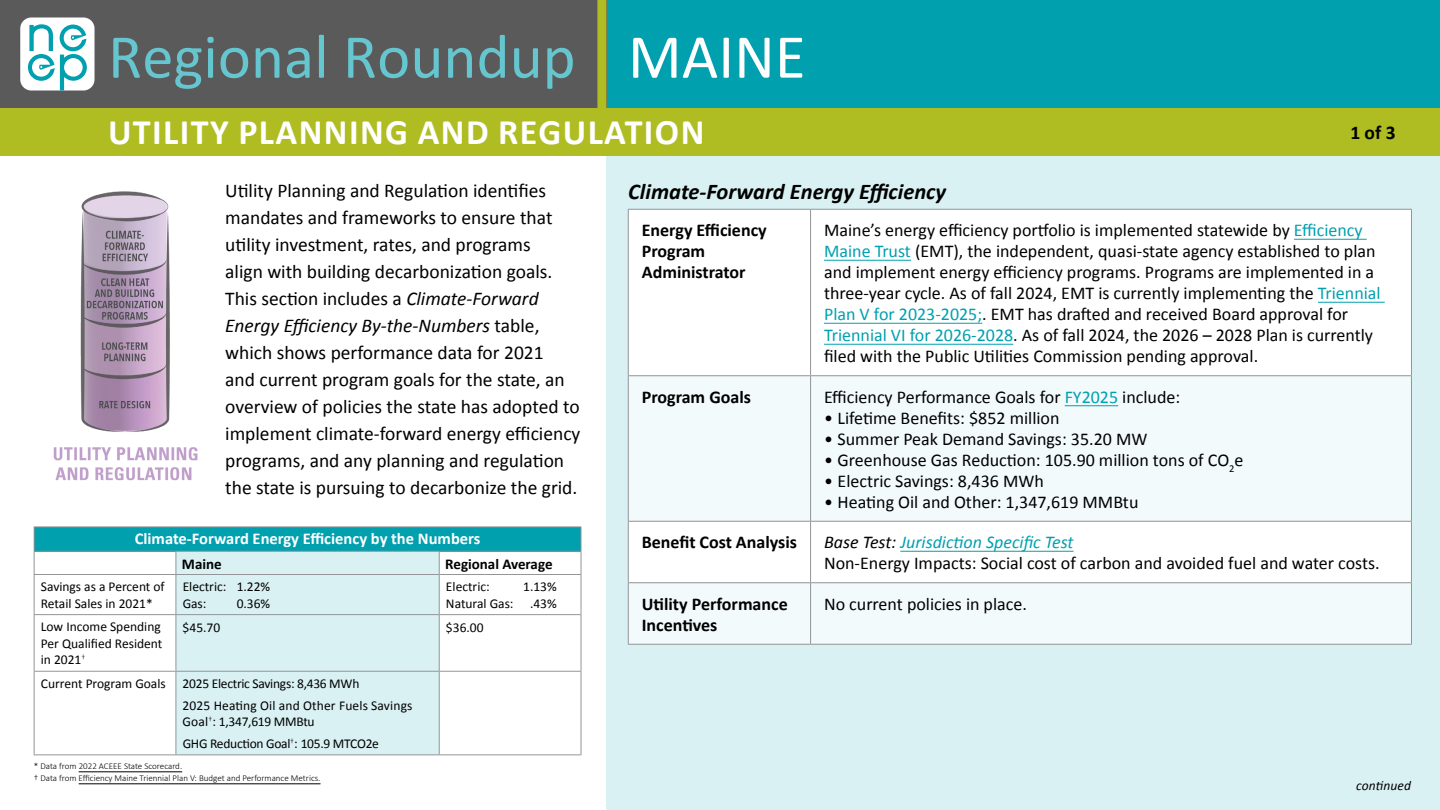
<style>
.page{position:relative;width:1440px;height:810px;background:#fff}
.page>*{position:absolute;margin:0;border:0;box-sizing:border-box;transform-origin:0 0}
.t1{font:63px "Calibri";color:#66c6cf}
.t2{font:700 36px "Calibri";letter-spacing:.04em;color:#fff}
.t3{font:italic 700 22.5px "Calibri";color:#000}
.t4{font:19.5px/27px "Calibri";color:#000}
.t5{font:700 19.5px "Calibri";color:#000}
.t6{font:18px/21px "Calibri";color:#000}
.t7{font:700 18px/21px "Calibri";color:#000}
.t8{font:700 16.5px "Calibri";color:#fff}
.t9{font:700 15px "Calibri";color:#000}
.t10{font:13.5px/16.5px "Calibri";color:#000}
.t11{font:13.5px/21.8px "Calibri";letter-spacing:-.02em;color:#000}
.t12{font:italic 13.5px "Calibri";letter-spacing:.01em;color:#000}
.t13{font:300 9px/12px "Calibri";color:#000}
.s1{color:#fff}
.s2{font-style:italic}
.s3{color:#00a0af}
.s4{font-style:italic;color:#00a0af}
</style>
<div class="page">
<div style="left:606px;top:108px;width:834px;height:702px;background:#d9f1f3"></div>
<div style="left:606px;top:0;width:834px;height:108px;background:#00a0af"></div>
<div style="left:0;top:0;width:606px;height:108px;background:#5a5a5a"></div>
<div style="left:597px;top:0;width:9px;height:108px;background:#afbd22"></div>
<div style="left:629px;top:210px;width:782px;height:165px;background:#fff"></div>
<svg style="left:629px;top:376px;width:782px;height:268px;background:#f5fafc"></svg>
<hr style="left:628px;top:209px;width:182px;height:1px;background:#939598">
<hr style="left:628px;top:210px;width:1px;height:165px;background:#939598">
<hr style="left:810px;top:209px;width:602px;height:1px;background:#939598">
<hr style="left:810px;top:210px;width:1px;height:165px;background:#939598">
<hr style="left:1411px;top:210px;width:1px;height:165px;background:#939598">
<hr style="left:628px;top:375px;width:182px;height:1px;background:#939598">
<hr style="left:628px;top:376px;width:1px;height:145px;background:#939598">
<hr style="left:810px;top:375px;width:602px;height:1px;background:#939598">
<hr style="left:810px;top:376px;width:1px;height:145px;background:#939598">
<hr style="left:1411px;top:376px;width:1px;height:145px;background:#939598">
<hr style="left:628px;top:521px;width:182px;height:1px;background:#939598">
<hr style="left:628px;top:522px;width:1px;height:60px;background:#939598">
<hr style="left:810px;top:521px;width:602px;height:1px;background:#939598">
<hr style="left:810px;top:522px;width:1px;height:60px;background:#939598">
<hr style="left:1411px;top:522px;width:1px;height:60px;background:#939598">
<hr style="left:628px;top:582px;width:182px;height:1px;background:#939598">
<hr style="left:628px;top:583px;width:1px;height:61px;background:#939598">
<hr style="left:810px;top:582px;width:602px;height:1px;background:#939598">
<hr style="left:810px;top:583px;width:1px;height:61px;background:#939598">
<hr style="left:1411px;top:583px;width:1px;height:61px;background:#939598">
<hr style="left:628px;top:644px;width:182px;height:1px;background:#939598">
<hr style="left:810px;top:644px;width:602px;height:1px;background:#939598">
<hr style="left:1294px;top:239px;width:72px;height:1px;background:#00a0af">
<hr style="left:824px;top:260px;width:87px;height:1px;background:#00a0af">
<hr style="left:1318px;top:302px;width:66px;height:1px;background:#00a0af">
<hr style="left:824px;top:323px;width:158px;height:1px;background:#00a0af">
<hr style="left:824px;top:344px;width:189px;height:1px;background:#00a0af">
<hr style="left:1064px;top:405px;width:54px;height:1px;background:#00a0af">
<hr style="left:900px;top:551px;width:173px;height:1px;background:#00a0af">
<div style="left:34px;top:527px;width:547px;height:24px;background:#00a0af"></div>
<div style="left:177px;top:552px;width:262px;height:202px;background:#d9f1f3"></div>
<hr style="left:34px;top:526px;width:142px;height:1px;background:#939598">
<hr style="left:176px;top:526px;width:263px;height:1px;background:#939598">
<hr style="left:439px;top:526px;width:142px;height:1px;background:#939598">
<hr style="left:34px;top:551px;width:142px;height:1px;background:#939598">
<svg style="left:34px;top:527px;width:1px;height:47px"></svg>
<hr style="left:176px;top:551px;width:263px;height:1px;background:#939598">
<svg style="left:176px;top:552px;width:1px;height:22px"></svg>
<hr style="left:439px;top:551px;width:142px;height:1px;background:#939598">
<svg style="left:439px;top:552px;width:1px;height:22px"></svg>
<svg style="left:580px;top:527px;width:1px;height:47px"></svg>
<hr style="left:34px;top:574px;width:142px;height:1px;background:#939598">
<hr style="left:34px;top:575px;width:1px;height:39px;background:#939598">
<hr style="left:176px;top:574px;width:263px;height:1px;background:#939598">
<hr style="left:176px;top:575px;width:1px;height:39px;background:#939598">
<hr style="left:439px;top:574px;width:142px;height:1px;background:#939598">
<hr style="left:439px;top:575px;width:1px;height:39px;background:#939598">
<hr style="left:580px;top:575px;width:1px;height:39px;background:#939598">
<hr style="left:34px;top:614px;width:142px;height:1px;background:#939598">
<hr style="left:34px;top:615px;width:1px;height:56px;background:#939598">
<hr style="left:176px;top:614px;width:263px;height:1px;background:#939598">
<hr style="left:176px;top:615px;width:1px;height:56px;background:#939598">
<hr style="left:439px;top:614px;width:142px;height:1px;background:#939598">
<hr style="left:439px;top:615px;width:1px;height:56px;background:#939598">
<hr style="left:580px;top:615px;width:1px;height:56px;background:#939598">
<hr style="left:34px;top:671px;width:142px;height:1px;background:#939598">
<hr style="left:34px;top:672px;width:1px;height:82px;background:#939598">
<hr style="left:176px;top:671px;width:263px;height:1px;background:#939598">
<hr style="left:176px;top:672px;width:1px;height:82px;background:#939598">
<hr style="left:439px;top:671px;width:142px;height:1px;background:#939598">
<hr style="left:439px;top:672px;width:1px;height:82px;background:#939598">
<hr style="left:580px;top:672px;width:1px;height:82px;background:#939598">
<hr style="left:34px;top:754px;width:142px;height:1px;background:#939598">
<hr style="left:176px;top:754px;width:263px;height:1px;background:#939598">
<hr style="left:439px;top:754px;width:142px;height:1px;background:#939598">
<div style="left:0;top:108px;width:1440px;height:47px;background:#afbd22"></div>
<div style="left:20px;top:18px;width:74px;height:73px;background:#fff;border-radius:11px"></div>
<svg style="left:28px;top:24px;width:59px;height:67px"></svg>
<img style="left:53px;top:191px;width:145px;height:290px">
<hr style="left:79px;top:772px;width:103px;height:1px;background:#000">
<hr style="left:79px;top:784px;width:241px;height:1px;background:#000">
<h1 class="t1" style="left:108px;top:17px;width:699px">Regional Roundup <span class="s1">MAINE</span></h1>
<h2 class="t2" style="left:108px;top:106px;width:598px">UTILITY PLANNING AND REGULATION</h2>
<p class="t5" style="left:1350px;top:119px;width:47px">1 of 3</p>
<p class="t4" style="left:225px;top:177px;width:357px">Utility Planning and Regulation identifies mandates and frameworks to ensure that utility investment, rates, and programs<br>align with building decarbonization goals.<br>This section includes a <span class="s2">Climate-Forward Energy Efficiency By-the-Numbers</span> table, which shows performance data for 2021<br>and current program goals for the state, an overview of policies the state has adopted to implement climate-forward energy efficiency programs, and any planning and regulation the state is pursuing to decarbonize the grid.</p>
<p class="t3" style="left:628px;top:176px;width:319px">Climate-Forward Energy Efficiency</p>
<p class="t7" style="left:642px;top:219px;width:126px">Energy Efficiency<br>Program<br>Administrator</p>
<p class="t6" style="left:824px;top:220px;width:558px">Maine’s energy efficiency portfolio is implemented statewide by <span class="s3">Efficiency Maine Trust</span> (EMT), the independent, quasi-state agency established to plan and implement energy efficiency programs. Programs are implemented in a three-year cycle. As of fall 2024, EMT is currently implementing the <span class="s3">Triennial Plan V for 2023-2025;</span>. EMT has drafted and received Board approval for <span class="s3">Triennial VI for 2026-2028</span>. As of fall 2024, the 2026 – 2028 Plan is currently filed with the Public Utilities Commission pending approval.</p>
<p class="t7" style="left:642px;top:386px;width:111px">Program Goals</p>
<p class="t6" style="left:824px;top:386px;width:358px">Efficiency Performance Goals for <span class="s3">FY2025</span> include:</p>
<p class="t6" style="left:824px;top:407px;width:237px">• Lifetime Benefits: $852 million</p>
<p class="t6" style="left:824px;top:428px;width:325px">• Summer Peak Demand Savings: 35.20 MW</p>
<p class="t6" style="left:824px;top:449px;width:421px">• Greenhouse Gas Reduction: 105.90 million tons of CO<sub>2</sub>e</p>
<p class="t6" style="left:824px;top:470px;width:221px">• Electric Savings: 8,436 MWh</p>
<p class="t6" style="left:824px;top:491px;width:316px">• Heating Oil and Other: 1,347,619 MMBtu</p>
<p class="t7" style="left:642px;top:531px;width:157px">Benefit Cost Analysis</p>
<p class="t6" style="left:824px;top:532px;width:557px"><span class="s2">Base Test:</span> <span class="s4">Jurisdiction Specific Test<br></span>Non-Energy Impacts: Social cost of carbon and avoided fuel and water costs.</p>
<p class="t7" style="left:642px;top:593px;width:147px">Utility Performance<br>Incentives</p>
<p class="t6" style="left:824px;top:593px;width:204px">No current policies in place.</p>
<p class="t8" style="left:135px;top:527px;width:347px">Climate-Forward Energy Efficiency by the Numbers</p>
<p class="t9" style="left:182px;top:553px;width:41px">Maine</p>
<p class="t9" style="left:445px;top:553px;width:109px">Regional Average</p>
<p class="t10" style="left:41px;top:579px;width:125px">Savings as a Percent of<br>Retail Sales in 2021*</p>
<p class="t10" style="left:183px;top:579px;width:89px">Electric: 1.22%<br>Gas:</p>
<p class="t10" style="left:446px;top:579px;width:45px">Electric:</p>
<p class="t10" style="left:446px;top:579px;width:112px;text-align:right">1.13%<br>Natural Gas: .43%</p>
<p class="t10" style="left:237px;top:595px;width:35px">0.36%</p>
<p class="t10" style="left:41px;top:619px;width:123px;text-align:justify">Low Income Spending Per Qualified Resident in 2021<sup>†</sup></p>
<p class="t10" style="left:183px;top:619px;width:39px">$45.70</p>
<p class="t10" style="left:446px;top:619px;width:39px">$36.00</p>
<p class="t10" style="left:183px;top:673px;width:231px;line-height:21.8px;text-indent:-142px">Current Program Goals 2025 Electric Savings: 8,436 MWh<br>2025 Heating Oil and Other Fuels Savings</p>
<p class="t11" style="left:183px;top:711px;width:198px">Goal<sup>†</sup>: 1,347,619 MMBtu<br>GHG Reduction Goal<sup>†</sup>: 105.9 MTCO2e</p>
<p class="t13" style="left:34px;top:760px;width:288px">* Data from 2022 ACEEE State Scorecard.<br>† Data from Efficiency Maine Triennial Plan V: Budget and Performance Metrics.</p>
<p class="t12" style="left:1356px;top:776px;width:56px">continued</p>
</div>
